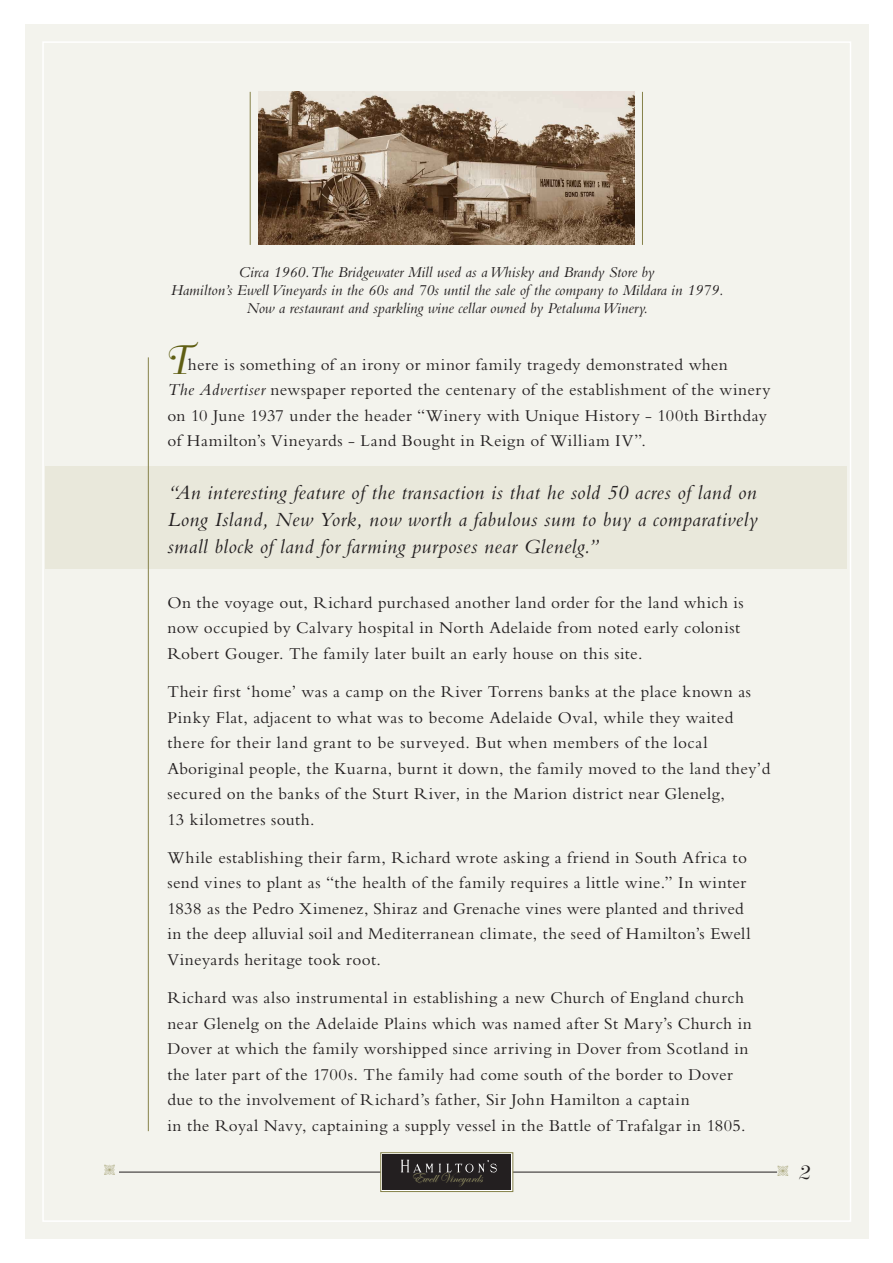
<style>
.page{position:relative;width:893px;height:1263px;background:#fff}
.page>*{position:absolute;margin:0;border:0;box-sizing:border-box;transform-origin:0 0}
.t1{font:40.5px "Bellevue";color:#5f5e13}
.t2{font:italic 21px/27px "Bembo";letter-spacing:.02em;color:#231f20;text-align:justify}
.t3{font:21px "Bellevue";color:#231f20}
.t4{font:17.25px/25.5px "Bembo";letter-spacing:.025em;color:#231f20}
.t5{font:italic 15.75px/18px "Bembo";color:#231f20;text-align:center}
.t6{font:14.1px "Edwardian Script ITC";color:#9b9768}
.s1{font-style:italic}
</style>
<div class="page">
<div style="left:26px;top:24px;width:842px;height:1215px;background:#f3f3ed"></div>
<img style="left:258px;top:92px;width:376px;height:153px">
<hr style="left:642px;top:92px;width:1px;height:153px;background:#86824a">
<hr style="left:250px;top:92px;width:1px;height:153px;background:#86824a">
<div style="left:46px;top:466px;width:801px;height:103px;background:#e9e8db"></div>
<hr style="left:148px;top:357px;width:1px;height:774px;background:#86824a">
<hr style="left:119px;top:1172px;width:658px;height:1px;background:#231f20">
<svg style="left:380px;top:1152px;width:133px;height:40px"></svg>
<div style="left:382px;top:1154px;width:129px;height:36px;background:#231f20"></div>
<img style="left:393px;top:1152px;width:110px;height:21px">
<p class="t5" style="left:171px;top:263px;width:554px">Circa 1960. The Bridgewater Mill used as a Whisky and Brandy Store by<br>Hamilton’s Ewell Vineyards in the 60s and 70s until the sale of the company to Mildara in 1979.<br>Now a restaurant and sparkling wine cellar owned by Petaluma Winery.</p>
<p class="t1" style="left:163px;top:337px;width:29px">T</p>
<p class="t4" style="left:167px;top:351px;width:605px;text-indent:21px">here is something of an irony or minor family tragedy demonstrated when<br><span class="s1">The Advertiser</span> newspaper reported the centenary of the establishment of the winery on 10 June 1937 under the header “Winery with Unique History - 100th Birthday of Hamilton’s Vineyards - Land Bought in Reign of William IV”.</p>
<p class="t2" style="left:167px;top:478px;width:592px">“An interesting feature of the transaction is that he sold 50 acres of land on Long Island, New York, now worth a fabulous sum to buy a comparatively small block of land for farming purposes near Glenelg.”</p>
<p class="t4" style="left:167px;top:589px;width:578px">On the voyage out, Richard purchased another land order for the land which is now occupied by Calvary hospital in North Adelaide from noted early colonist<br>Robert Gouger. The family later built an early house on this site.</p>
<p class="t4" style="left:167px;top:679px;width:604px">Their first ‘home’ was a camp on the River Torrens banks at the place known as Pinky Flat, adjacent to what was to become Adelaide Oval, while they waited there for their land grant to be surveyed. But when members of the local Aboriginal people, the Kuarna, burnt it down, the family moved to the land they’d secured on the banks of the Sturt River, in the Marion district near Glenelg,<br>13 kilometres south.</p>
<p class="t4" style="left:167px;top:844px;width:585px">While establishing their farm, Richard wrote asking a friend in South Africa to send vines to plant as “the health of the family requires a little wine.” In winter 1838 as the Pedro Ximenez, Shiraz and Grenache vines were planted and thrived in the deep alluvial soil and Mediterranean climate, the seed of Hamilton’s Ewell Vineyards heritage took root.</p>
<p class="t4" style="left:167px;top:985px;width:586px">Richard was also instrumental in establishing a new Church of England church near Glenelg on the Adelaide Plains which was named after St Mary’s Church in Dover at which the family worshipped since arriving in Dover from Scotland in the later part of the 1700s. The family had come south of the border to Dover due to the involvement of Richard’s father, Sir John Hamilton a captain<br>in the Royal Navy, captaining a supply vessel in the Battle of Trafalgar in 1805.</p>
<p class="t6" style="left:411px;top:1169px;width:73px">Ewell Vineyards</p>
<p class="t3" style="left:797px;top:1160px;width:13px">2</p>
</div>
